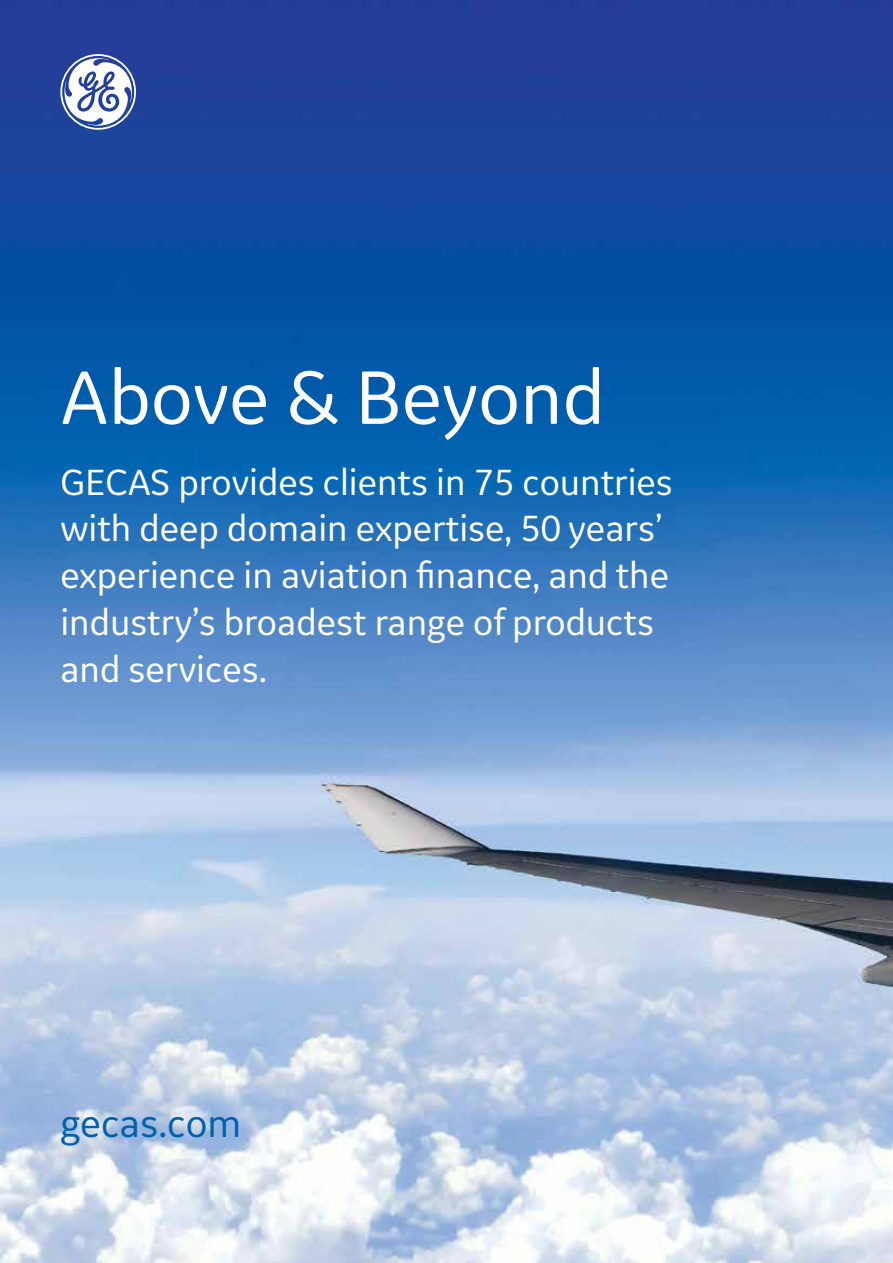
<style>
.page{position:relative;width:893px;height:1263px;background:#fff}
.page>*{position:absolute;margin:0;border:0;box-sizing:border-box;transform-origin:0 0}
.t1{font:81px "GE Inspira Sans";color:#fff}
.t2{font:42px "GE Inspira Sans";color:#0061af}
.t3{font:39px/46.8px "GE Inspira Sans";color:#fff}
</style>
<div class="page">
<img style="left:0;top:130px;width:893px;height:1133px">
<svg style="left:0;top:0;width:893px;height:130px;background:#27449c"></svg>
<h1 class="t1" style="left:60px;top:348px;width:546px">Above &amp; Beyond</h1>
<p class="t3" style="left:60px;top:457px;width:614px">GECAS provides clients in 75 countries with deep domain expertise, 50 years’ experience in aviation finance, and the industry’s broadest range of products and services.</p>
<p class="t2" style="left:60px;top:1098px;width:182px">gecas.com</p>
</div>
